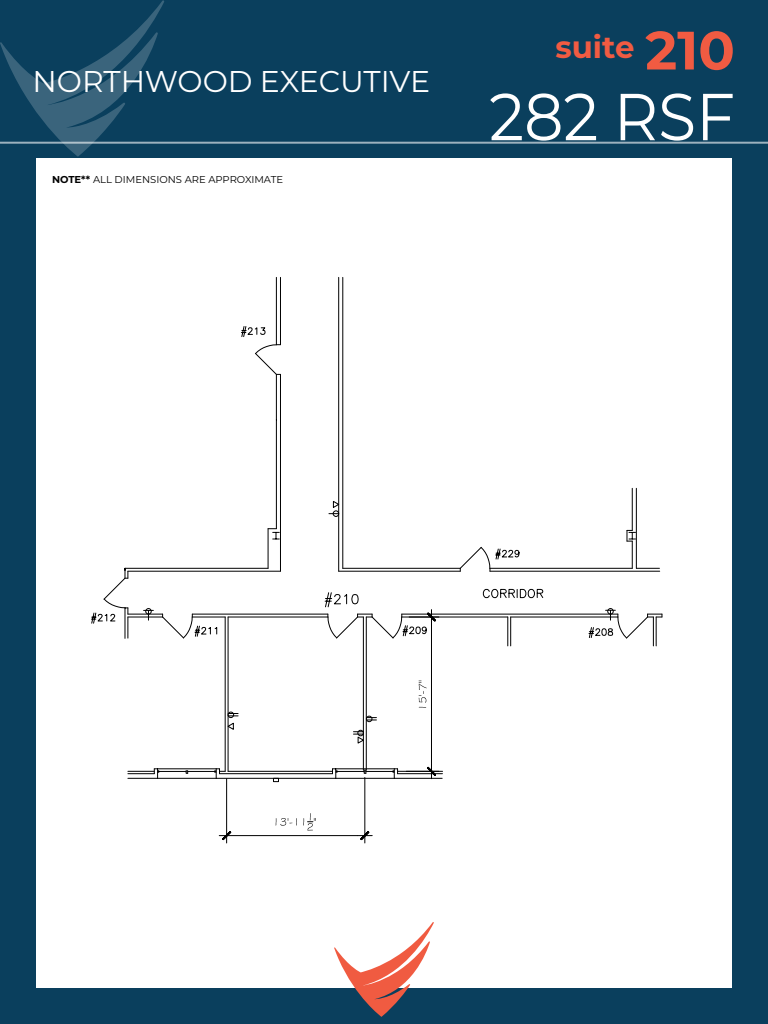
<style>
.page{position:relative;width:768px;height:1024px;background:#fff}
.page>*{position:absolute;margin:0;border:0;box-sizing:border-box;transform-origin:0 0}
.t1{font:66.3px "Montserrat";color:#fff;scale:.93 1}
.t2{font:700 53.9px "Montserrat";color:#f15b42}
.t3{font:700 30.8px "Montserrat";color:#f15b42}
.t4{font:30px "Montserrat";letter-spacing:-.005em;color:#fff}
.t5{font:10px "Montserrat";color:#000}
.s1{font-weight:700}
</style>
<div class="page">
<div style="left:732px;top:36px;width:36px;height:988px;background:#0a3f5d"></div>
<div style="left:0;top:0;width:36px;height:1012px;background:#0a3f5d"></div>
<div style="left:0;top:0;width:768px;height:158px;background:#0a3f5d"></div>
<div style="left:0;top:988px;width:768px;height:36px;background:#0a3f5d"></div>
<svg style="left:334px;top:922px;width:100px;height:95px"></svg>
<hr style="left:0;top:142px;width:768px;height:2px;background:#fff">
<svg style="left:0;top:0;width:164px;height:157px"></svg>
<hr style="left:398px;top:773px;width:44px;height:1px;background:#000">
<hr style="left:398px;top:771px;width:45px;height:1px;background:#000">
<hr style="left:220px;top:773px;width:112px;height:1px;background:#000">
<hr style="left:228px;top:771px;width:104px;height:1px;background:#000">
<hr style="left:394px;top:778px;width:48px;height:1px;background:#000">
<hr style="left:216px;top:778px;width:120px;height:1px;background:#000">
<hr style="left:128px;top:778px;width:30px;height:1px;background:#000">
<hr style="left:276px;top:420px;width:1px;height:109px;background:#000">
<hr style="left:276px;top:374px;width:1px;height:46px;background:#000">
<hr style="left:276px;top:277px;width:1px;height:68px;background:#000">
<hr style="left:280px;top:374px;width:1px;height:197px;background:#000">
<hr style="left:280px;top:277px;width:1px;height:68px;background:#000">
<hr style="left:338px;top:277px;width:1px;height:294px;background:#000">
<hr style="left:342px;top:277px;width:1px;height:291px;background:#000">
<hr style="left:636px;top:488px;width:1px;height:80px;background:#000">
<hr style="left:632px;top:488px;width:1px;height:42px;background:#000">
<svg style="left:255px;top:344px;width:25px;height:31px"></svg>
<svg style="left:224px;top:646px;width:219px;height:125px"></svg>
<svg style="left:366px;top:716px;width:10px;height:6px"></svg>
<svg style="left:329px;top:501px;width:10px;height:16px"></svg>
<svg style="left:353px;top:730px;width:11px;height:14px"></svg>
<svg style="left:228px;top:712px;width:10px;height:18px"></svg>
<hr style="left:158px;top:778px;width:58px;height:1px;background:#000">
<svg style="left:128px;top:768px;width:97px;height:10px"></svg>
<hr style="left:336px;top:778px;width:58px;height:1px;background:#000">
<svg style="left:332px;top:768px;width:66px;height:10px"></svg>
<svg style="left:241px;top:326px;width:25px;height:11px"></svg>
<hr style="left:431px;top:610px;width:1px;height:154px;background:#000">
<svg style="left:91px;top:528px;width:571px;height:118px"></svg>
<svg style="left:427px;top:764px;width:9px;height:15px"></svg>
<svg style="left:419px;top:681px;width:8px;height:27px"></svg>
<hr style="left:226px;top:779px;width:1px;height:64px;background:#000">
<hr style="left:365px;top:778px;width:1px;height:65px;background:#000">
<hr style="left:219px;top:835px;width:138px;height:1px;background:#000">
<svg style="left:222px;top:831px;width:9px;height:9px"></svg>
<svg style="left:357px;top:831px;width:15px;height:9px"></svg>
<svg style="left:276px;top:818px;width:21px;height:8px"></svg>
<svg style="left:303px;top:813px;width:13px;height:18px"></svg>
<p class="t4" style="left:33px;top:61px;width:399px">NORTHWOOD EXECUTIVE</p>
<p class="t5" style="left:52px;top:172px;width:233px"><span class="s1">NOTE**</span> ALL DIMENSIONS ARE APPROXIMATE</p>
<p class="t3" style="left:555px;top:25px;width:81px">suite</p>
<p class="t2" style="left:645px;top:12px;width:91px">210</p>
<p class="t1" style="left:489px;top:71px;width:266px">282 RSF</p>
</div>
